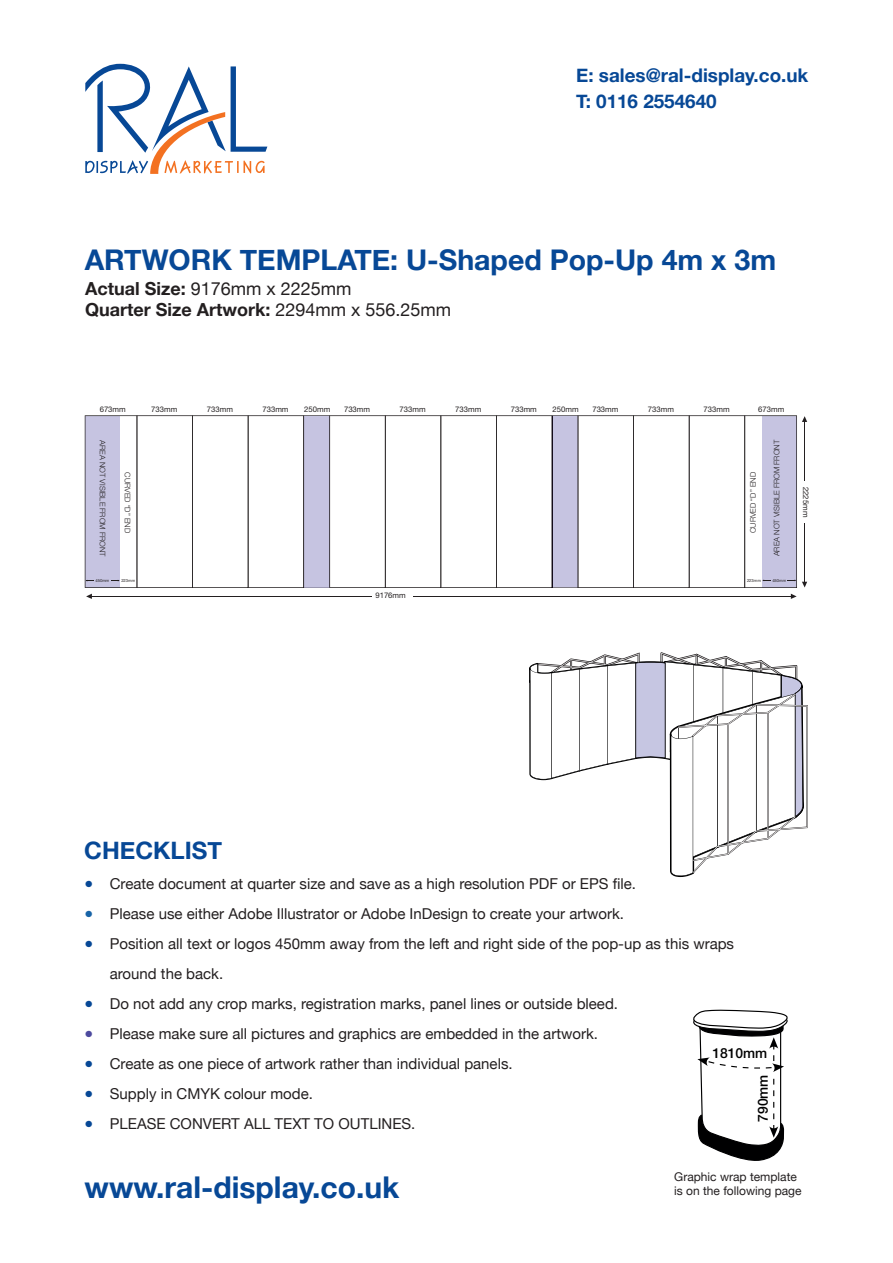
<style>
.page{position:relative;width:893px;height:1263px;background:#fff}
.page>*{position:absolute;margin:0;border:0;box-sizing:border-box;transform-origin:0 0}
.t1{font:700 30px "Helvetica Neue";color:#074896}
.t2{font:700 28.5px "Helvetica Neue";color:#074896}
.Heading_1{font:700 24px "Helvetica Neue";color:#074896}
.t3{font:700 18.9px "Helvetica Neue";color:#074896}
.t4{font:700 18px "Helvetica Neue";color:#231f20}
.t5{font:18px "Helvetica Neue";color:#231f20}
.t6{font:15px/30px "Helvetica Neue";color:#231f20}
.t7{font:500 13.8px "Helvetica Neue";color:#000001}
.t8{font:12px/14.4px "Helvetica Neue";color:#231f20}
.t9{font:7.8px "Helvetica Neue";color:#231f20}
.t10{font:300 7.8px "Helvetica Neue";color:#231f20}
.t11{font:4.05px "Helvetica Neue";color:#231f20}
.s1{font-weight:700}
.s2{font-weight:400}
.s3{color:#074896}
.s4{color:#1864a7}
.s5{color:#4d4a9e}
</style>
<div class="page">
<svg style="left:693px;top:1010px;width:95px;height:151px"></svg>
<hr style="left:88px;top:596px;width:284px;height:1px;background:#231f20">
<svg style="left:86px;top:594px;width:6px;height:5px"></svg>
<hr style="left:413px;top:596px;width:382px;height:1px;background:#231f20">
<svg style="left:791px;top:594px;width:6px;height:5px"></svg>
<svg style="left:85px;top:415px;width:722px;height:173px"></svg>
<svg style="left:529px;top:652px;width:279px;height:225px"></svg>
<svg style="left:85px;top:64px;width:182px;height:110px"></svg>
<p class="t3" style="left:576px;top:61px;width:234px">E: sales@ral-display.co.uk</p>
<p class="t3" style="left:576px;top:87px;width:142px">T: 0116 2554640</p>
<p class="t2" style="left:85px;top:238px;width:693px">ARTWORK TEMPLATE: U-Shaped Pop-Up 4m x 3m</p>
<p class="t5" style="left:85px;top:276px;width:268px"><span class="s1">Actual Size:</span> 9176mm x 2225mm</p>
<p class="t4" style="left:85px;top:296px;width:368px">Quarter Size Artwork: <span class="s2">2294mm x 556.25mm</span></p>
<p class="t9" style="left:100px;top:403px;width:28px">673mm</p>
<p class="t9" style="left:304px;top:403px;width:28px">250mm</p>
<p class="t9" style="left:758px;top:403px;width:28px">673mm</p>
<p class="t9" style="left:151px;top:403px;width:28px">733mm</p>
<p class="t9" style="left:207px;top:403px;width:28px">733mm</p>
<p class="t9" style="left:262px;top:403px;width:28px">733mm</p>
<p class="t9" style="left:344px;top:403px;width:28px">733mm</p>
<p class="t9" style="left:400px;top:403px;width:28px">733mm</p>
<p class="t9" style="left:455px;top:403px;width:28px">733mm</p>
<p class="t9" style="left:511px;top:403px;width:28px">733mm</p>
<p class="t9" style="left:553px;top:403px;width:28px">250mm</p>
<p class="t9" style="left:592px;top:403px;width:28px">733mm</p>
<p class="t9" style="left:648px;top:403px;width:28px">733mm</p>
<p class="t9" style="left:703px;top:403px;width:28px">733mm</p>
<p class="t10" style="left:109px;top:440px;width:118px;rotate:90deg">AREA NOT VISIBLE FROM FRONT</p>
<p class="t10" style="left:770px;top:556px;width:118px;rotate:-90deg">AREA NOT VISIBLE FROM FRONT</p>
<p class="t11" style="left:96px;top:577px;width:15px">450mm</p>
<p class="t11" style="left:121px;top:577px;width:15px">223mm</p>
<p class="t11" style="left:747px;top:577px;width:15px">223mm</p>
<p class="t11" style="left:772px;top:577px;width:15px">450mm</p>
<p class="t10" style="left:134px;top:472px;width:62px;rotate:90deg">CURVED “D” END</p>
<p class="t10" style="left:747px;top:533px;width:62px;rotate:-90deg">CURVED “D” END</p>
<p class="t9" style="left:375px;top:590px;width:32px">9176mm</p>
<p class="t9" style="left:811px;top:487px;width:32px;rotate:90deg">2225mm</p>
<p class="Heading_1" style="left:84px;top:832px;width:139px">CHECKLIST</p>
<p class="t6" style="left:84px;top:869px;width:553px"><span class="s3">●</span> Create document at quarter size and save as a high resolution PDF or EPS file.</p>
<p class="t6" style="left:84px;top:899px;width:541px"><span class="s4">●</span> Please use either Adobe Illustrator or Adobe InDesign to create your artwork.</p>
<p class="t6" style="left:110px;top:929px;width:626px;text-indent:-26px"><span class="s3">●</span> Position all text or logos 450mm away from the left and right side of the pop-up as this wraps around the back.</p>
<p class="t6" style="left:84px;top:989px;width:535px"><span class="s3">●</span> Do not add any crop marks, registration marks, panel lines or outside bleed.</p>
<p class="t6" style="left:84px;top:1019px;width:515px"><span class="s5">●</span> Please make sure all pictures and graphics are embedded in the artwork.</p>
<p class="t6" style="left:84px;top:1049px;width:430px"><span class="s3">●</span> Create as one piece of artwork rather than individual panels.</p>
<p class="t6" style="left:84px;top:1079px;width:230px"><span class="s3">●</span> Supply in CMYK colour mode.</p>
<p class="t6" style="left:84px;top:1109px;width:333px"><span class="s3">●</span> PLEASE CONVERT ALL TEXT TO OUTLINES.</p>
<p class="t7" style="left:712px;top:1042px;width:56px">1810mm</p>
<p class="t7" style="left:752px;top:1122px;width:49px;rotate:-90deg">790mm</p>
<p class="t1" style="left:85px;top:1163px;width:316px">www.ral-display.co.uk</p>
<p class="t8" style="left:674px;top:1170px;width:129px">Graphic wrap template is on the following page</p>
</div>
